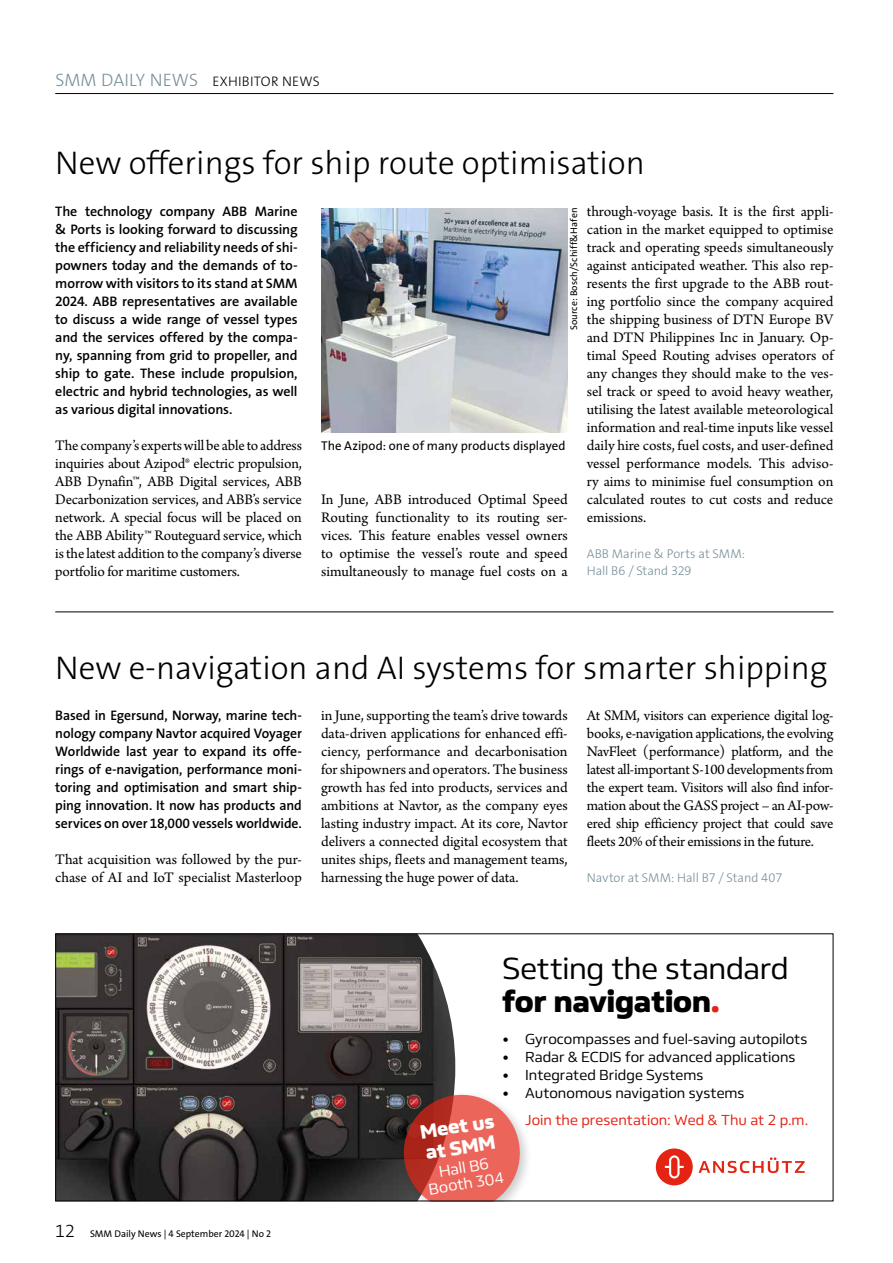
<style>
.page{position:relative;width:893px;height:1263px;background:#fff}
.page>*{position:absolute;margin:0;border:0;box-sizing:border-box;transform-origin:0 0}
.t1{font:300 33px "The Sans Os F";color:#000}
.t2{font:31.5px/33px "FS Hackney";letter-spacing:-.01em;color:#000}
.t3{font:800 20.1px/21.1px "FS Hackney";color:#fff}
.t4{font:16.05px/16px "FS Hackney";color:#fff;text-align:center}
.t5{font:15.3px/18px "Arno Pro";letter-spacing:-.005em;color:#000;text-align:justify}
.t6{font:15px "FS Hackney";color:#000}
.t7{font:15px "FS Hackney";color:#e42313}
.t8{font:600 13.8px/18px "The Sans Os F";letter-spacing:-.01em;color:#000;text-align:justify}
.t9{font:300 13.8px "The Sans Os F";letter-spacing:.015em;color:#000}
.t10{font:300 12.75px/16.5px "The Sans Os F";letter-spacing:-.005em;color:#788e9a}
.t11{font:12.75px "The Sans Os F";letter-spacing:.005em;color:#000}
.t12{font:9.75px "The Sans Os F";color:#000}
.s1{font-size:18px;color:#788e9a}
.s2{font-weight:300;font-size:18px}
.s3{font-weight:800}
.s4{font-weight:800;color:#e42313}
</style>
<div class="page">
<img style="left:321px;top:208px;width:247px;height:224px">
<hr style="left:55px;top:612px;width:778px;height:1px;background:#000">
<hr style="left:55px;top:93px;width:778px;height:1px;background:#000">
<div style="left:656px;top:1148px;width:37px;height:37px;background:#e42313;border-radius:50%"></div>
<svg style="left:699px;top:1157px;width:106px;height:16px"></svg>
<svg style="left:665px;top:1155px;width:19px;height:23px"></svg>
<img style="left:57px;top:935px;width:398px;height:264px">
<div style="left:399px;top:1089px;width:135px;height:112px;background:#000;opacity:.3"></div>
<svg style="left:400px;top:1090px;width:124px;height:109px;background:#ca655d"></svg>
<p class="t9" style="left:55px;top:72px;width:266px"><span class="s1">SMM DAILY NEWS</span> EXHIBITOR NEWS</p>
<h1 class="t1" style="left:55px;top:142px;width:591px">New offerings for ship route optimisation</h1>
<p class="t8" style="left:55px;top:202px;width:244px">The technology company ABB Marine &amp; Ports is looking forward to discussing the efficiency and reliability needs of shi&shy;powners today and the demands of to&shy;morrow with visitors to its stand at SMM 2024. ABB representatives are available to discuss a wide range of vessel types and the services offered by the compa&shy;ny, spanning from grid to propeller, and ship to gate. These include propulsion, electric and hybrid technologies, as well as various digital innovations.</p>
<p class="t5" style="left:55px;top:437px;width:248px">The company’s experts will be able to address inquiries about Azipod® electric propulsion, ABB Dynafin™, ABB Digital services, ABB Decarbonization services, and ABB’s service network. A special focus will be placed on the ABB Ability™ Routeguard service, which is the latest addition to the company’s diverse portfolio for maritime customers.</p>
<p class="t12" style="left:567px;top:330px;width:124px;rotate:-90deg">Source: Bosch/Schiff&amp;Hafen</p>
<p class="t11" style="left:321px;top:438px;width:246px">The Azipod: one of many products displayed</p>
<p class="t5" style="left:321px;top:491px;width:248px">In June, ABB introduced Optimal Speed Routing functionality to its routing ser&shy;vices. This feature enables vessel owners to optimise the vessel’s route and speed simultaneously to manage fuel costs on a</p>
<p class="t5" style="left:587px;top:203px;width:248px">through-voyage basis. It is the first appli&shy;cation in the market equipped to optimise track and operating speeds simultaneously against anticipated weather. This also rep&shy;resents the first upgrade to the ABB rout&shy;ing portfolio since the company acquired the shipping business of DTN Europe BV and DTN Philippines Inc in January. Op&shy;timal Speed Routing advises operators of any changes they should make to the ves&shy;sel track or speed to avoid heavy weather, utilising the latest available meteorological information and real-time inputs like vessel daily hire costs, fuel costs, and user-defined vessel performance models. This adviso&shy;ry aims to minimise fuel consumption on calculated routes to cut costs and reduce emissions.</p>
<p class="t10" style="left:587px;top:546px;width:160px">ABB Marine &amp; Ports at SMM:<br>Hall B6 / Stand 329</p>
<h1 class="t1" style="left:55px;top:647px;width:774px">New e-navigation and AI systems for smarter shipping</h1>
<p class="t8" style="left:55px;top:706px;width:248px">Based in Egersund, Norway, marine tech&shy;nology company Navtor acquired Voyager Worldwide last year to expand its offe&shy;rings of e-navigation, performance moni&shy;toring and optimisation and smart ship&shy;ping innovation. It now has products and services on over 18,000 vessels worldwide.</p>
<p class="t5" style="left:55px;top:851px;width:248px">That acquisition was followed by the pur&shy;chase of AI and IoT specialist Masterloop</p>
<p class="t5" style="left:321px;top:707px;width:248px">in June, supporting the team’s drive towards data-driven applications for enhanced effi&shy;ciency, performance and decarbonisation for shipowners and operators. The business growth has fed into products, services and ambitions at Navtor, as the company eyes lasting industry impact. At its core, Navtor delivers a connected digital ecosystem that unites ships, fleets and management teams, harnessing the huge power of data.</p>
<p class="t5" style="left:587px;top:707px;width:248px">At SMM, visitors can experience digital log&shy;books, e-navigation applications, the evolving NavFleet (performance) platform, and the latest all-important S-100 developments from the expert team. Visitors will also find infor&shy;mation about the GASS project – an AI-pow&shy;ered ship efficiency project that could save fleets 20% of their emissions in the future.</p>
<p class="t10" style="left:587px;top:870px;width:197px">Navtor at SMM: Hall B7 / Stand 407</p>
<p class="t12" style="left:55px;top:1228px;width:217px"><span class="s2">12</span> SMM Daily News | 4 September 2024 | No 2</p>
<h2 class="t2" style="left:502px;top:951px;width:288px">Setting the standard <span class="s3">for navigation</span><span class="s4">.</span></h2>
<p class="t6" style="left:502px;top:1028px;width:307px">• Gyrocompasses and fuel-saving autopilots</p>
<p class="t6" style="left:502px;top:1046px;width:295px">• Radar &amp; ECDIS for advanced applications</p>
<p class="t6" style="left:502px;top:1064px;width:203px">• Integrated Bridge Systems</p>
<p class="t6" style="left:502px;top:1082px;width:244px">• Autonomous navigation systems</p>
<p class="t7" style="left:525px;top:1109px;width:284px">Join the presentation: Wed &amp; Thu at 2 p.m.</p>
<h3 class="t3" style="left:419px;top:1121px;width:76px;rotate:-9deg">Meet us at SMM</h3>
<p class="t4" style="left:425px;top:1165px;width:77px;rotate:-9deg">Hall B6<br>Booth 304</p>
</div>
